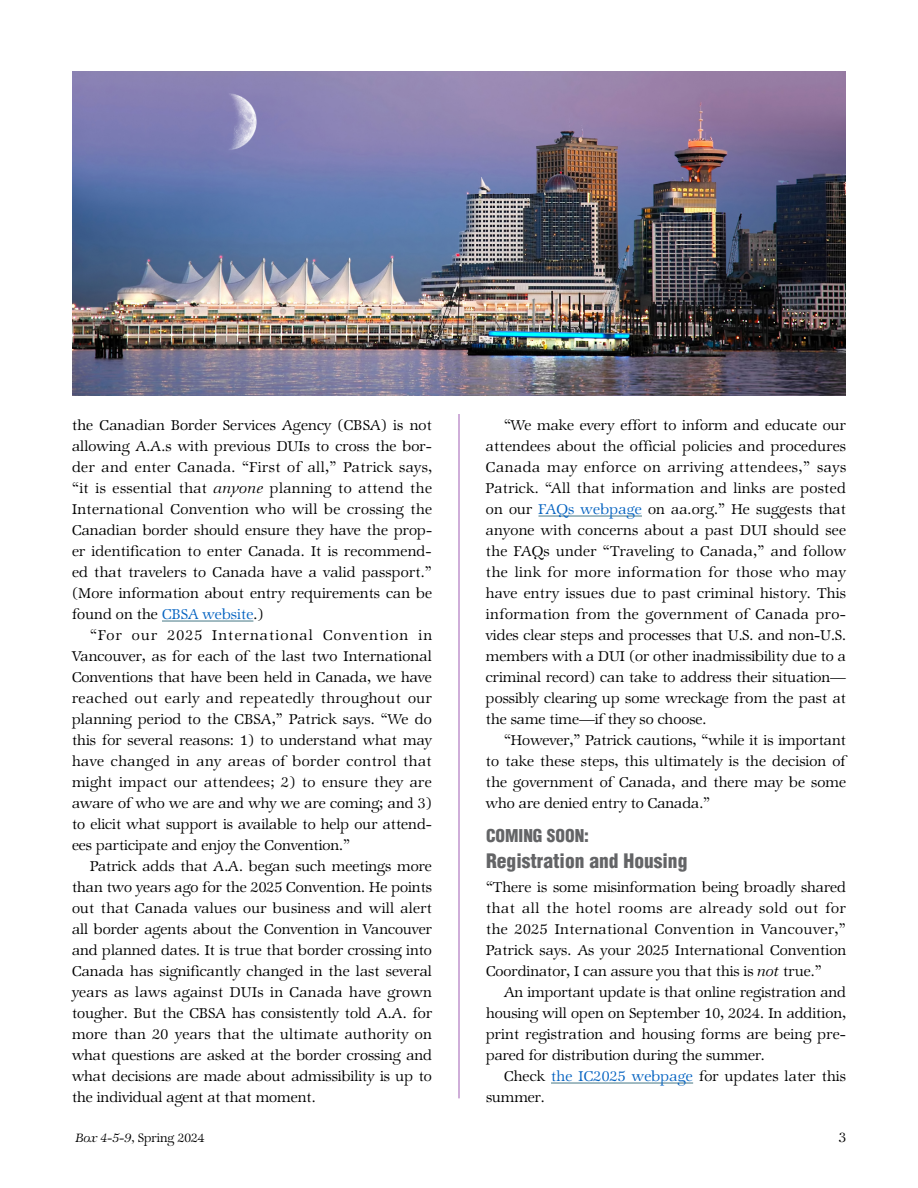
<style>
.page{position:relative;width:918px;height:1188px;background:#fff}
.page>*{position:absolute;margin:0;border:0;box-sizing:border-box;transform-origin:0 0}
.t1{font:900 condensed 19.5px "Helvetica LT Std";color:#636466}
.t2{font:900 condensed 17.25px "Helvetica LT Std";color:#636466}
.t3{font:300 15.75px/21px "Zapf Internatl IT Cby BT";color:#000;text-align:justify}
.t4{font:300 15px "Zapf Internatl IT Cby BT";color:#000}
.t5{font:300 13.5px "Zapf Internatl IT Cby BT";color:#000}
.s1{font-style:italic}
.s2{color:#0563c1}
</style>
<div class="page">
<hr style="left:459px;top:414px;width:1px;height:684px;background:#a05eb5">
<hr style="left:162px;top:621px;width:91px;height:1px;background:#467886">
<hr style="left:538px;top:516px;width:104px;height:1px;background:#467886">
<hr style="left:551px;top:1083px;width:142px;height:1px;background:#467886">
<img style="left:72px;top:72px;width:774px;height:324px">
<p class="t3" style="left:72px;top:415px;width:362px">the Canadian Border Services Agency (CBSA) is not allowing A.A.s with previous DUIs to cross the bor&shy;der and enter Canada. “First of all,” Patrick says, “it is essential that <span class="s1">anyone</span> planning to attend the International Convention who will be crossing the Canadian border should ensure they have the prop&shy;er identification to enter Canada. It is recommend&shy;ed that travelers to Canada have a valid passport.” (More information about entry requirements can be found on the <span class="s2">CBSA website</span>.)</p>
<p class="t3" style="left:72px;top:625px;width:362px;text-indent:18px">“For our 2025 International Convention in Vancouver, as for each of the last two International Conventions that have been held in Canada, we have reached out early and repeatedly throughout our planning period to the CBSA,” Patrick says. “We do this for several reasons: 1) to understand what may have changed in any areas of border control that might impact our attendees; 2) to ensure they are aware of who we are and why we are coming; and 3) to elicit what support is available to help our attend&shy;ees participate and enjoy the Convention.”</p>
<p class="t3" style="left:72px;top:855px;width:362px;text-indent:18px">Patrick adds that A.A. began such meetings more than two years ago for the 2025 Convention. He points out that Canada values our business and will alert all border agents about the Convention in Vancouver and planned dates. It is true that border crossing into Canada has significantly changed in the last several years as laws against DUIs in Canada have grown tougher. But the CBSA has consistently told A.A. for more than 20 years that the ultimate authority on what questions are asked at the border crossing and what decisions are made about admissibility is up to the individual agent at that moment.</p>
<p class="t3" style="left:486px;top:415px;width:362px;text-indent:18px">“We make every effort to inform and educate our attendees about the official policies and procedures Canada may enforce on arriving attendees,” says Patrick. “All that information and links are posted on our <span class="s2">FAQs webpage</span> on aa.org.” He suggests that anyone with concerns about a past DUI should see the FAQs under “Traveling to Canada,” and follow the link for more information for those who may have entry issues due to past criminal history. This information from the government of Canada pro&shy;vides clear steps and processes that U.S. and non-U.S. members with a DUI (or other inadmissibility due to a criminal record) can take to address their situation— possibly clearing up some wreckage from the past at the same time—if they so choose.</p>
<p class="t3" style="left:486px;top:730px;width:362px;text-indent:18px">“However,” Patrick cautions, “while it is important to take these steps, this ultimately is the decision of the government of Canada, and there may be some who are denied entry to Canada.”</p>
<p class="t2" style="left:486px;top:825px;width:105px">COMING SOON:</p>
<p class="t1" style="left:486px;top:848px;width:203px">Registration and Housing</p>
<p class="t3" style="left:486px;top:877px;width:362px">“There is some misinformation being broadly shared that all the hotel rooms are already sold out for the 2025 International Convention in Vancouver,” Patrick says. As your 2025 International Convention Coordinator, I can assure you that this is <span class="s1">not</span> true.”</p>
<p class="t3" style="left:486px;top:982px;width:362px;text-indent:18px">An important update is that online registration and housing will open on September 10, 2024. In addition, print registration and housing forms are being pre&shy;pared for distribution during the summer.</p>
<p class="t3" style="left:486px;top:1066px;width:361px;text-indent:18px">Check <span class="s2">the IC2025 webpage</span> for updates later this summer.</p>
<p class="t5" style="left:76px;top:1130px;width:130px"><span class="s1">Box 4-5-9,</span> Spring 2024</p>
<p class="t4" style="left:839px;top:1128px;width:9px">3</p>
</div>
